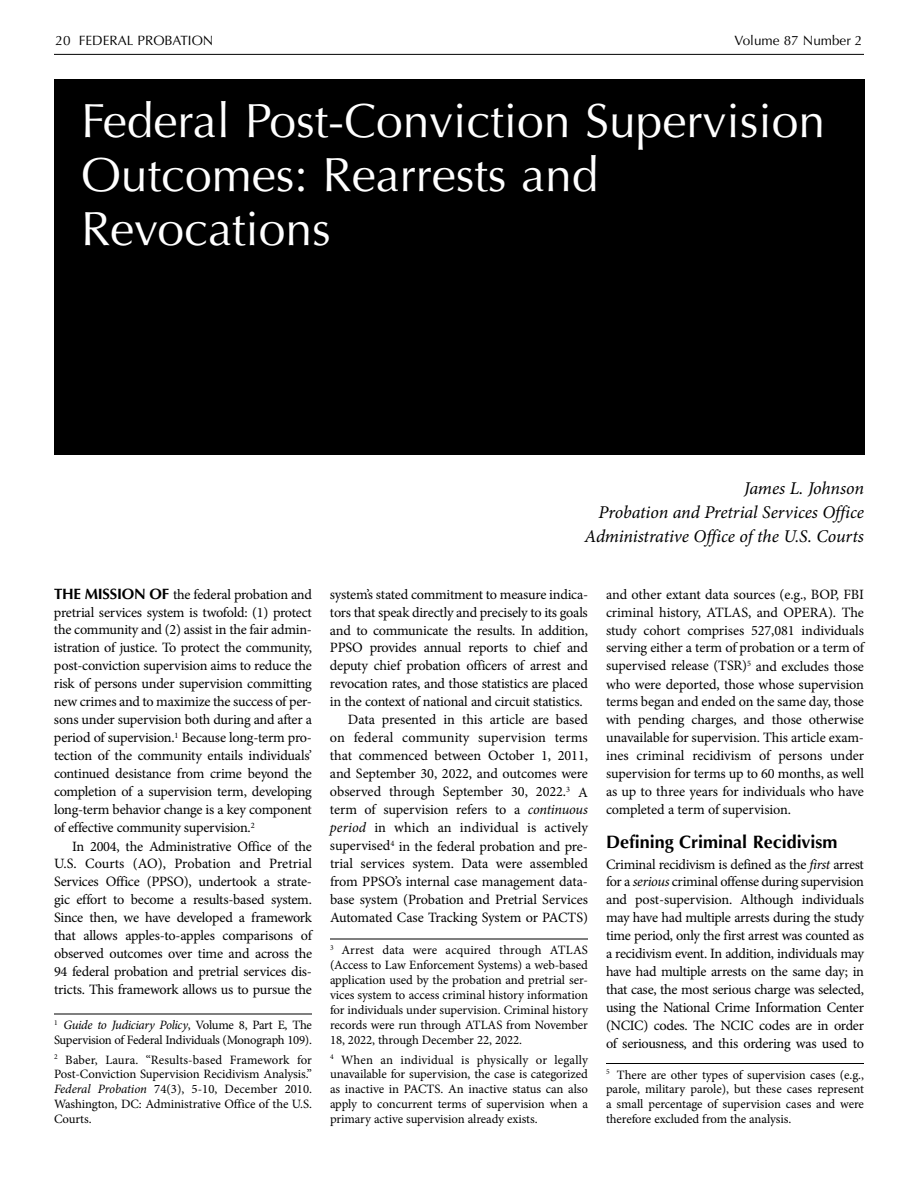
<style>
.page{position:relative;width:918px;height:1188px;background:#fff}
.page>*{position:absolute;margin:0;border:0;box-sizing:border-box;transform-origin:0 0}
.t1{font:48px/54px "Optima LT Std";color:#fff}
.t2{font:italic 18px/24px "Minion Pro";letter-spacing:-.005em;color:#000;text-align:right}
.t3{font:700 18px "Optima LT Std";color:#000}
.t4{font:14.25px/18px "Minion Pro";letter-spacing:-.015em;color:#000;text-align:justify}
.t5{font:14.25px "Minion Pro";letter-spacing:.01em;color:#000}
.t6{font:13.5px "Optima LT Std";color:#000}
.t7{font:12.75px/15px "Minion Pro";letter-spacing:-.01em;color:#000;text-align:justify}
.s1{font-family:"Optima LT Std";font-weight:700;font-size:15px}
.s2{font-style:italic}
</style>
<div class="page">
<hr style="left:54px;top:54px;width:810px;height:1px;background:#000">
<hr style="left:54px;top:1014px;width:258px;height:1px;background:#000">
<hr style="left:330px;top:939px;width:258px;height:1px;background:#000">
<hr style="left:606px;top:1063px;width:258px;height:1px;background:#000">
<div style="left:54px;top:80px;width:810px;height:375px;background:#000"></div>
<p class="t6" style="left:56px;top:35px;width:159px">20 FEDERAL PROBATION</p>
<p class="t6" style="left:735px;top:35px;width:129px">Volume 87 Number 2</p>
<h1 class="t1" style="left:81px;top:97px;width:746px">Federal Post-Conviction Supervision<br>Outcomes: Rearrests and<br>Revocations</h1>
<p class="t2" style="left:585px;top:476px;width:281px">James L. Johnson<br>Probation and Pretrial Services Office<br>Administrative Office of the U.S. Courts</p>
<p class="t4" style="left:54px;top:586px;width:260px"><span class="s1">THE MISSION OF</span> the federal probation and pretrial services system is twofold: (1) protect the community and (2) assist in the fair admin&shy;istration of justice. To protect the community, post-conviction supervision aims to reduce the risk of persons under supervision committing new crimes and to maximize the success of per&shy;sons under supervision both during and after a period of supervision.<sup>1</sup> Because long-term pro-</p>
<p class="t4" style="left:54px;top:748px;width:260px">tection of the community entails individuals’ continued desistance from crime beyond the completion of a supervision term, developing long-term behavior change is a key component of effective community supervision.<sup>2</sup></p>
<p class="t4" style="left:54px;top:838px;width:260px;text-indent:18px">In 2004, the Administrative Office of the U.S. Courts (AO), Probation and Pretrial Services Office (PPSO), undertook a strate&shy;gic effort to become a results-based system.<br>Since then, we have developed a framework that allows apples-to-apples comparisons of observed outcomes over time and across the 94 federal probation and pretrial services dis&shy;tricts. This framework allows us to pursue the</p>
<p class="t7" style="left:54px;top:1018px;width:259px"><sup>1</sup> <span class="s2">Guide to Judiciary Policy</span>, Volume 8, Part E, The<br>Supervision of Federal Individuals (Monograph 109).</p>
<p class="t7" style="left:54px;top:1053px;width:260px"><sup>2</sup> Baber, Laura. “Results-based Framework for Post-Conviction Supervision Recidivism Analysis.” <span class="s2">Federal Probation</span> 74(3), 5-10, December 2010.<br>Washington, DC: Administrative Office of the U.S.<br>Courts.</p>
<p class="t4" style="left:330px;top:586px;width:260px">system’s stated commitment to measure indica-</p>
<p class="t4" style="left:330px;top:604px;width:259px">tors that speak directly and precisely to its goals</p>
<p class="t4" style="left:330px;top:622px;width:259px">and to communicate the results. In addition,</p>
<p class="t4" style="left:330px;top:640px;width:260px">PPSO provides annual reports to chief and</p>
<p class="t4" style="left:330px;top:658px;width:259px">deputy chief probation officers of arrest and</p>
<p class="t4" style="left:330px;top:676px;width:260px">revocation rates, and those statistics are placed</p>
<p class="t4" style="left:330px;top:694px;width:254px">in the context of national and circuit statistics.</p>
<p class="t4" style="left:348px;top:712px;width:241px">Data presented in this article are based</p>
<p class="t5" style="left:330px;top:732px;width:259px">on federal community supervision terms</p>
<p class="t4" style="left:330px;top:748px;width:260px">that commenced between October 1, 2011,</p>
<p class="t4" style="left:330px;top:766px;width:259px">and September 30, 2022, and outcomes were</p>
<p class="t4" style="left:330px;top:784px;width:242px">observed through September 30, 2022.<sup>3</sup></p>
<p class="t4" style="left:330px;top:784px;width:260px;text-indent:248px">A term of supervision refers to a <span class="s2">continuous period</span> in which an individual is actively supervised<sup>4</sup> in the federal probation and pre-</p>
<p class="t4" style="left:330px;top:856px;width:260px">trial services system. Data were assembled from PPSO’s internal case management data&shy;base system (Probation and Pretrial Services Automated Case Tracking System or PACTS)</p>
<p class="t7" style="left:330px;top:943px;width:259px"><sup>3</sup> Arrest data were acquired through ATLAS (Access to Law Enforcement Systems) a web-based application used by the probation and pretrial ser&shy;vices system to access criminal history information for individuals under supervision. Criminal history records were run through ATLAS from November 18, 2022, through December 22, 2022.</p>
<p class="t7" style="left:330px;top:1053px;width:260px"><sup>4</sup> When an individual is physically or legally unavailable for supervision, the case is categorized as inactive in PACTS. An inactive status can also apply to concurrent terms of supervision when a primary active supervision already exists.</p>
<p class="t4" style="left:606px;top:586px;width:259px">and other extant data sources (e.g., BOP, FBI criminal history, ATLAS, and OPERA). The study cohort comprises 527,081 individuals serving either a term of probation or a term of supervised release (TSR)<sup>5</sup> and excludes those</p>
<p class="t4" style="left:606px;top:676px;width:260px">who were deported, those whose supervision terms began and ended on the same day, those with pending charges, and those otherwise unavailable for supervision. This article exam&shy;ines criminal recidivism of persons under supervision for terms up to 60 months, as well as up to three years for individuals who have completed a term of supervision.</p>
<p class="t3" style="left:606px;top:834px;width:233px">Defining Criminal Recidivism</p>
<p class="t4" style="left:606px;top:856px;width:260px">Criminal recidivism is defined as the <span class="s2">first</span> arrest for a <span class="s2">serious</span> criminal offense during supervision and post-supervision. Although individuals may have had multiple arrests during the study time period, only the first arrest was counted as a recidivism event. In addition, individuals may have had multiple arrests on the same day; in that case, the most serious charge was selected, using the National Crime Information Center (NCIC) codes. The NCIC codes are in order of seriousness, and this ordering was used to</p>
<p class="t7" style="left:606px;top:1068px;width:259px"><sup>5</sup> There are other types of supervision cases (e.g., parole, military parole), but these cases represent a small percentage of supervision cases and were therefore excluded from the analysis.</p>
</div>
